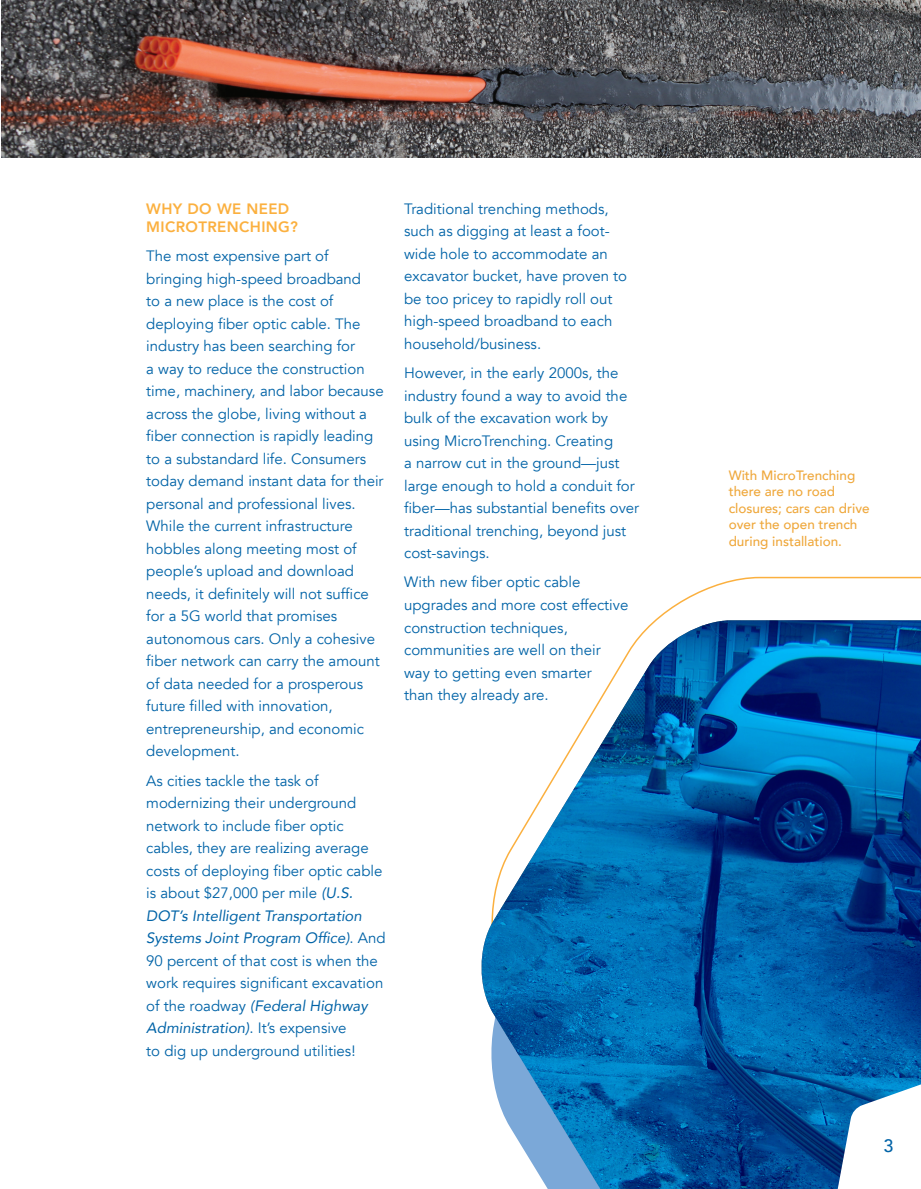
<style>
.page{position:relative;width:921px;height:1189px;background:#fff}
.page>*{position:absolute;margin:0;border:0;box-sizing:border-box;transform-origin:0 0}
.t1{font:500 18px "Avenir";color:#0163a7}
.t2{font:15px/22.5px "Avenir";color:#0163a7}
.t3{font:800 15px/18px "Avenir";letter-spacing:.025em;color:#fbb03f}
.t4{font:500 13.5px/16.5px "Avenir";color:#efa83c}
.s1{font-style:italic}
</style>
<div class="page">
<img style="left:1px;top:0;width:919px;height:157px">
<svg style="left:481px;top:620px;width:439px;height:569px;background:#2b75b1"></svg>
<svg style="left:831px;top:1070px;width:90px;height:119px"></svg>
<p class="t3" style="left:146px;top:200px;width:153px">WHY DO WE NEED<br>MICROTRENCHING?</p>
<p class="t2" style="left:146px;top:245px;width:239px">The most expensive part of bringing high-speed broadband<br>to a new place is the cost of deploying fiber optic cable. The industry has been searching for<br>a way to reduce the construction time, machinery, and labor because across the globe, living without a fiber connection is rapidly leading to a substandard life. Consumers today demand instant data for their personal and professional lives.<br>While the current infrastructure hobbles along meeting most of people’s upload and download needs, it definitely will not suffice for a 5G world that promises autonomous cars. Only a cohesive fiber network can carry the amount of data needed for a prosperous future filled with innovation, entrepreneurship, and economic development.</p>
<p class="t2" style="left:146px;top:769px;width:241px">As cities tackle the task of modernizing their underground network to include fiber optic cables, they are realizing average costs of deploying fiber optic cable is about $27,000 per mile <span class="s1">(U.S.<br>DOT’s Intelligent Transportation Systems Joint Program Office)</span>. And 90 percent of that cost is when the work requires significant excavation of the roadway <span class="s1">(Federal Highway Administration)</span>. It’s expensive<br>to dig up underground utilities!</p>
<p class="t2" style="left:404px;top:198px;width:224px">Traditional trenching methods, such as digging at least a foot&shy;wide hole to accommodate an excavator bucket, have proven to be too pricey to rapidly roll out high-speed broadband to each household/business.</p>
<p class="t2" style="left:404px;top:362px;width:236px">However, in the early 2000s, the industry found a way to avoid the bulk of the excavation work by using MicroTrenching. Creating<br>a narrow cut in the ground—just large enough to hold a conduit for fiber—has substantial benefits over traditional trenching, beyond just cost-savings.</p>
<p class="t2" style="left:404px;top:571px;width:226px">With new fiber optic cable upgrades and more cost effective construction techniques, communities are well on their way to getting even smarter<br>than they already are.</p>
<p class="t4" style="left:728px;top:466px;width:142px">With MicroTrenching there are no road closures; cars can drive over the open trench during installation.</p>
<p class="t1" style="left:883px;top:1129px;width:12px">3</p>
</div>
